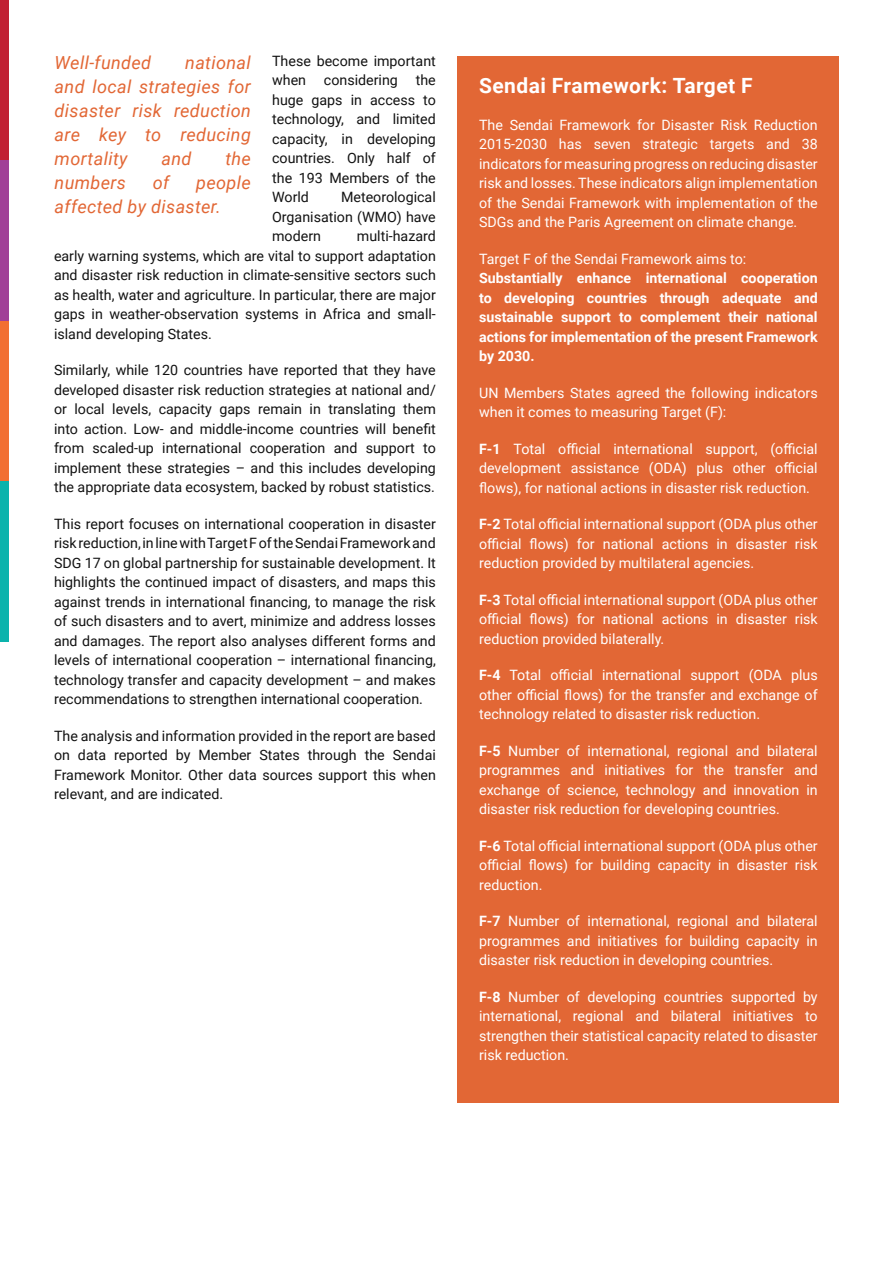
<style>
.page{position:relative;width:893px;height:1263px;background:#fff}
.page>*{position:absolute;margin:0;border:0;box-sizing:border-box;transform-origin:0 0}
.t1{font:700 21px "Roboto";letter-spacing:.02em;color:#fff}
.t2{font:italic 18px/24px "Roboto";letter-spacing:.02em;color:#e26735;text-align:justify}
.t3{font:14.25px/19.5px "Roboto";color:#121212;text-align:justify}
.t4{font:14.25px/19.5px "Roboto";color:#fff;text-align:justify}
.t5{font:700 14.25px/19.5px "Roboto";color:#fff;text-align:justify}
.s1{font-weight:700}
</style>
<div class="page">
<div style="left:0;top:0;width:9px;height:161px;background:#c12033"></div>
<div style="left:0;top:321px;width:9px;height:161px;background:#f26f32"></div>
<div style="left:0;top:161px;width:9px;height:160px;background:#a14097"></div>
<div style="left:0;top:482px;width:9px;height:160px;background:#0bb3ac"></div>
<div style="left:458px;top:56px;width:381px;height:1046px;background:#e26735"></div>
<p class="t3" style="left:272px;top:50px;width:165px">These become important when</p>
<p class="t2" style="left:55px;top:50px;width:98px">Well-funded</p>
<p class="t2" style="left:55px;top:50px;width:198px;text-indent:131px">national and local strategies for disaster risk reduction are key to reducing mortality</p>
<p class="t3" style="left:272px;top:70px;width:165px;text-indent:144px">the huge gaps in access to technology, and limited capacity, in developing countries. Only half of the 193 Members of the World</p>
<p class="t3" style="left:324px;top:70px;width:75px">considering</p>
<p class="t2" style="left:161px;top:146px;width:31px">and</p>
<p class="t2" style="left:225px;top:146px;width:27px">the</p>
<p class="t2" style="left:55px;top:170px;width:73px">numbers</p>
<p class="t2" style="left:153px;top:170px;width:18px">of</p>
<p class="t2" style="left:55px;top:170px;width:198px;text-indent:142px">people affected by disaster.</p>
<p class="t3" style="left:272px;top:187px;width:165px;text-indent:69px">Meteorological Organisation (WMO) have modern</p>
<p class="t3" style="left:54px;top:226px;width:383px;text-indent:303px">multi-hazard early warning systems, which are vital to support adaptation and disaster risk reduction in climate-sensitive sectors such as health, water and agriculture. In particular, there are major gaps in weather-observation systems in Africa and small&shy;island developing States.</p>
<p class="t3" style="left:54px;top:360px;width:383px">Similarly, while 120 countries have reported that they have developed disaster risk reduction strategies at national and/ or local levels, capacity gaps remain in translating them into action. Low- and middle-income countries will benefit from scaled-up international cooperation and support to implement these strategies – and this includes developing the appropriate data ecosystem, backed by robust statistics.</p>
<p class="t3" style="left:54px;top:513px;width:383px">This report focuses on international cooperation in disaster risk reduction, in line with Target F of the Sendai Framework and SDG 17 on global partnership for sustainable development. It highlights the continued impact of disasters, and maps this against trends in international financing, to manage the risk of such disasters and to avert, minimize and address losses and damages. The report also analyses different forms and levels of international cooperation – international financing, technology transfer and capacity development – and makes recommendations to strengthen international cooperation.</p>
<p class="t3" style="left:54px;top:725px;width:383px">The analysis and information provided in the report are based on data reported by Member States through the Sendai Framework Monitor. Other data sources support this when relevant, and are indicated.</p>
<h1 class="t1" style="left:479px;top:71px;width:275px">Sendai Framework: Target F</h1>
<p class="t4" style="left:479px;top:114px;width:340px">The Sendai Framework for Disaster Risk Reduction 2015-2030 has seven strategic targets and 38 indicators for measuring progress on reducing disaster risk and losses. These indicators align implementation of the Sendai Framework with implementation of the SDGs and the Paris Agreement on climate change.</p>
<p class="t4" style="left:479px;top:248px;width:269px">Target F of the Sendai Framework aims to:</p>
<p class="t5" style="left:479px;top:268px;width:340px">Substantially enhance international cooperation to developing countries through adequate and sustainable support to complement their national actions for implementation of the present Framework by 2030.</p>
<p class="t4" style="left:479px;top:382px;width:340px">UN Members States agreed the following indicators when it comes to measuring Target (F):</p>
<p class="t4" style="left:479px;top:438px;width:340px"><span class="s1">F-1</span> Total official international support, (official development assistance (ODA) plus other official flows), for national actions in disaster risk reduction.</p>
<p class="t4" style="left:479px;top:514px;width:340px"><span class="s1">F-2</span> Total official international support (ODA plus other official flows) for national actions in disaster risk reduction provided by multilateral agencies.</p>
<p class="t4" style="left:479px;top:589px;width:340px"><span class="s1">F-3</span> Total official international support (ODA plus other official flows) for national actions in disaster risk reduction provided bilaterally.</p>
<p class="t4" style="left:479px;top:665px;width:340px"><span class="s1">F-4</span> Total official international support (ODA plus other official flows) for the transfer and exchange of technology related to disaster risk reduction.</p>
<p class="t4" style="left:479px;top:740px;width:340px"><span class="s1">F-5</span> Number of international, regional and bilateral programmes and initiatives for the transfer and exchange of science, technology and innovation in disaster risk reduction for developing countries.</p>
<p class="t4" style="left:479px;top:835px;width:340px"><span class="s1">F-6</span> Total official international support (ODA plus other official flows) for building capacity in disaster risk reduction.</p>
<p class="t4" style="left:479px;top:911px;width:340px"><span class="s1">F-7</span> Number of international, regional and bilateral programmes and initiatives for building capacity in disaster risk reduction in developing countries.</p>
<p class="t4" style="left:479px;top:986px;width:340px"><span class="s1">F-8</span> Number of developing countries supported by international, regional and bilateral initiatives to strengthen their statistical capacity related to disaster risk reduction.</p>
</div>
